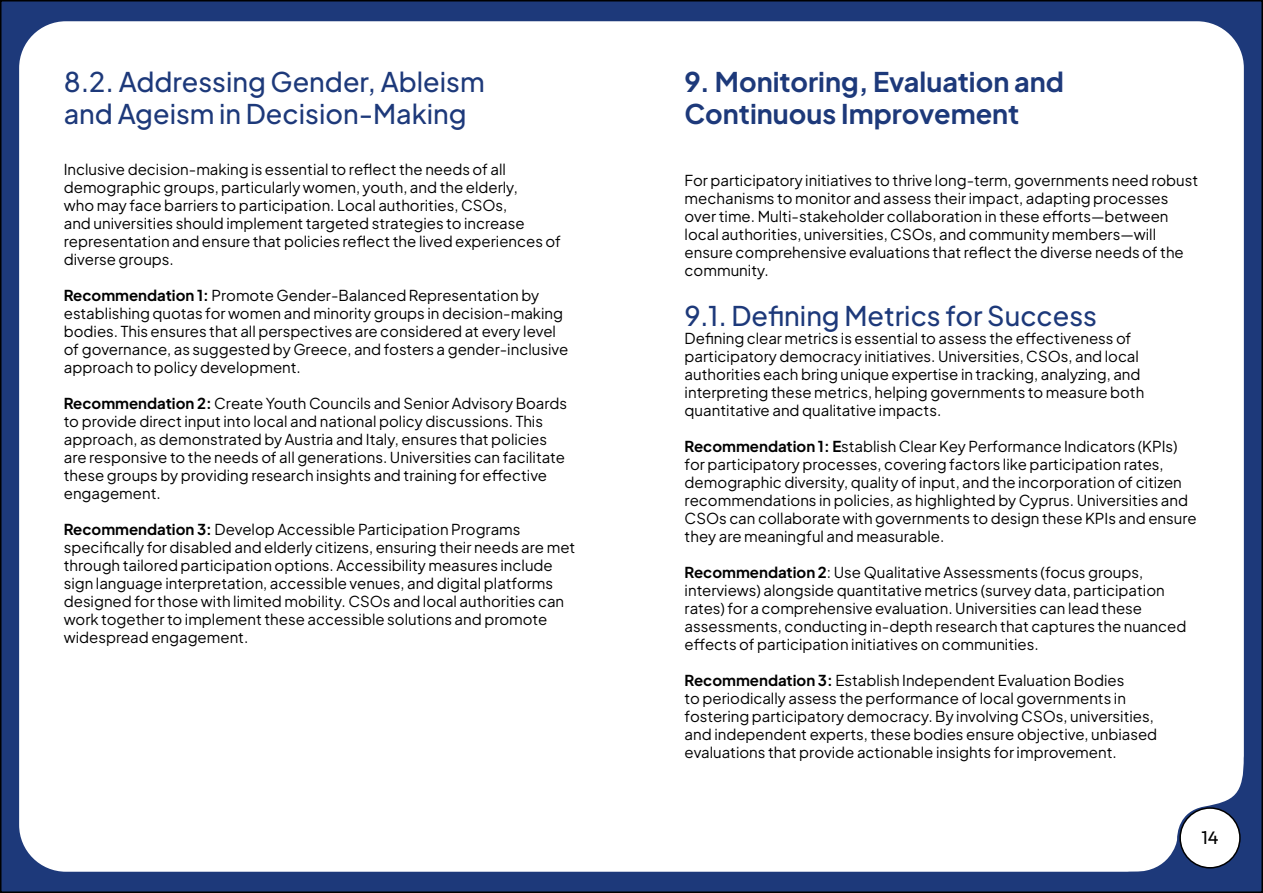
<style>
.page{position:relative;width:1263px;height:893px;background:#fff}
.page>*{position:absolute;margin:0;border:0;box-sizing:border-box;transform-origin:0 0}
.t1{font:500 27px/32.4px "Plus Jakarta Sans";color:#1d397a}
.t2{font:700 27px/32.4px "Plus Jakarta Sans";color:#1d397a}
.t3{font:18px "Outfit";color:#000}
.t4{font:15px/18px "Plus Jakarta Sans";color:#000}
.s1{font-weight:700}
</style>
<div class="page">
<div style="left:1px;top:1px;width:1261px;height:891px;background:#1d397a"></div>
<div style="left:19px;top:21px;width:1225px;height:851px;background:#fff;border-radius:47px"></div>
<svg style="left:1101px;top:756px;width:143px;height:116px"></svg>
<div style="left:1180px;top:808px;width:60px;height:60px;background:#fff;border-radius:50%"></div>
<div style="left:1179px;top:807px;width:62px;height:61px;border:2px solid #000;border-radius:50%"></div>
<h1 class="t1" style="left:64px;top:63px;width:422px">8.2. Addressing Gender, Ableism and Ageism in Decision-Making</h1>
<p class="t4" style="left:64px;top:158px;width:499px">Inclusive decision-making is essential to reflect the needs of all demographic groups, particularly women, youth, and the elderly,<br>who may face barriers to participation. Local authorities, CSOs,<br>and universities should implement targeted strategies to increase representation and ensure that policies reflect the lived experiences of diverse groups.</p>
<p class="t4" style="left:64px;top:284px;width:506px"><span class="s1">Recommendation 1:</span> Promote Gender-Balanced Representation by establishing quotas for women and minority groups in decision-making bodies. This ensures that all perspectives are considered at every level of governance, as suggested by Greece, and fosters a gender-inclusive approach to policy development.</p>
<p class="t4" style="left:64px;top:392px;width:505px"><span class="s1">Recommendation 2:</span> Create Youth Councils and Senior Advisory Boards to provide direct input into local and national policy discussions. This approach, as demonstrated by Austria and Italy, ensures that policies are responsive to the needs of all generations. Universities can facilitate these groups by providing research insights and training for effective engagement.</p>
<p class="t4" style="left:64px;top:518px;width:513px"><span class="s1">Recommendation 3:</span> Develop Accessible Participation Programs specifically for disabled and elderly citizens, ensuring their needs are met through tailored participation options. Accessibility measures include sign language interpretation, accessible venues, and digital platforms designed for those with limited mobility. CSOs and local authorities can work together to implement these accessible solutions and promote widespread engagement.</p>
<h1 class="t2" style="left:685px;top:62px;width:381px">9. Monitoring, Evaluation and<br>Continuous Improvement</h1>
<p class="t4" style="left:685px;top:170px;width:515px">For participatory initiatives to thrive long-term, governments need robust mechanisms to monitor and assess their impact, adapting processes over time. Multi-stakeholder collaboration in these efforts—between local authorities, universities, CSOs, and community members—will ensure comprehensive evaluations that reflect the diverse needs of the community.</p>
<h1 class="t1" style="left:685px;top:297px;width:414px">9.1. Defining Metrics for Success</h1>
<p class="t4" style="left:685px;top:328px;width:461px">Defining clear metrics is essential to assess the effectiveness of participatory democracy initiatives. Universities, CSOs, and local authorities each bring unique expertise in tracking, analyzing, and interpreting these metrics, helping governments to measure both quantitative and qualitative impacts.</p>
<p class="t4" style="left:685px;top:436px;width:514px"><span class="s1">Recommendation 1: E</span>stablish Clear Key Performance Indicators (KPIs) for participatory processes, covering factors like participation rates, demographic diversity, quality of input, and the incorporation of citizen recommendations in policies, as highlighted by Cyprus. Universities and CSOs can collaborate with governments to design these KPIs and ensure they are meaningful and measurable.</p>
<p class="t4" style="left:685px;top:562px;width:503px"><span class="s1">Recommendation 2</span>: Use Qualitative Assessments (focus groups, interviews) alongside quantitative metrics (survey data, participation rates) for a comprehensive evaluation. Universities can lead these assessments, conducting in-depth research that captures the nuanced effects of participation initiatives on communities.</p>
<p class="t4" style="left:685px;top:670px;width:474px"><span class="s1">Recommendation 3:</span> Establish Independent Evaluation Bodies<br>to periodically assess the performance of local governments in fostering participatory democracy. By involving CSOs, universities, and independent experts, these bodies ensure objective, unbiased evaluations that provide actionable insights for improvement.</p>
<p class="t3" style="left:1201px;top:828px;width:19px">14</p>
</div>
